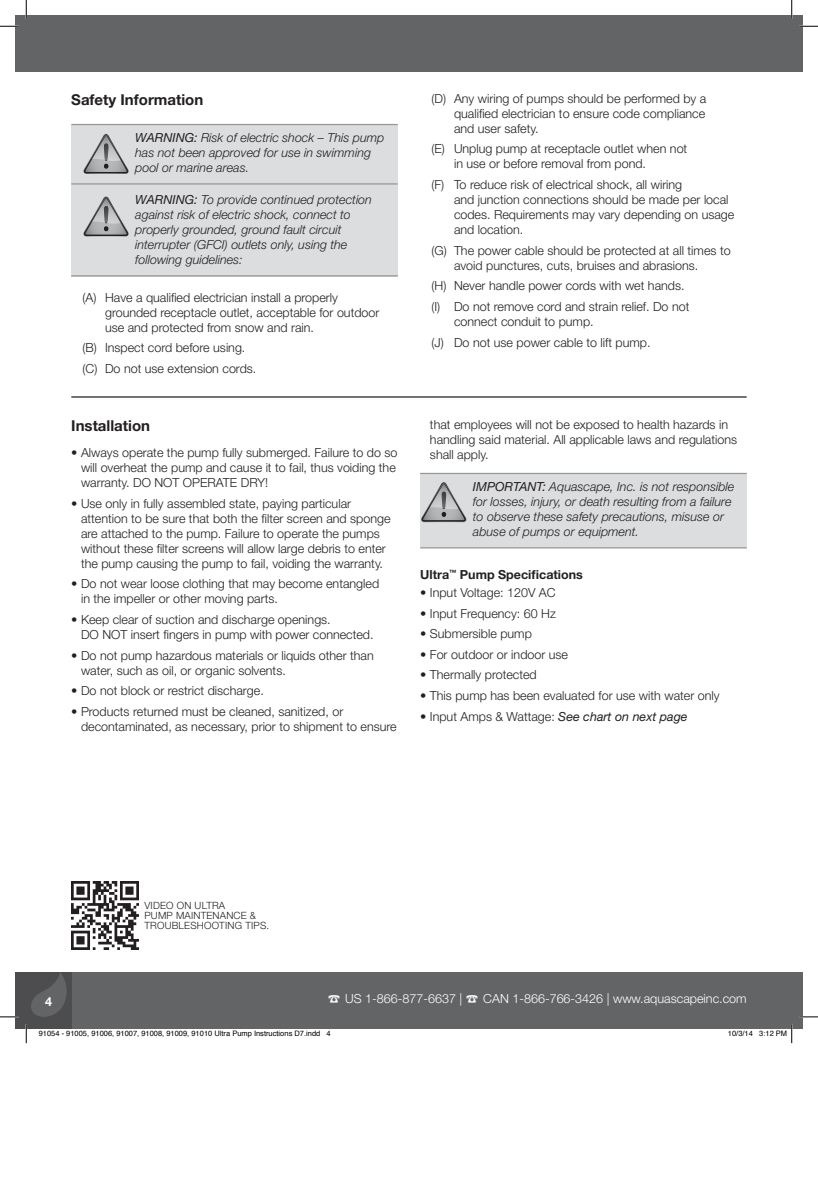
<style>
.page{position:relative;width:818px;height:1197px;background:#fff}
.page>*{position:absolute;margin:0;border:0;box-sizing:border-box;transform-origin:0 0}
.t1{font:700 15px "Helvetica Neue LT Std";color:#231f20}
.t2{font:300 12.5px/15px "Helvetica Neue LT Std";color:#231f20}
.t3{font:italic 300 12.5px/15px "Helvetica Neue LT Std";color:#231f20}
.t4{font:300 12.5px "Helvetica Neue LT Std";color:#fff}
.t5{font:700 12.5px "Helvetica Neue LT Std";color:#231f20}
.t6{font:700 12.5px "Helvetica Neue LT Std";color:#fff}
.t7{font:300 10px/10px "Helvetica Neue LT Std";letter-spacing:.02em;color:#231f20}
.t8{font:7.5px "Helvetica";color:#000}
.s1{font-weight:400}
.s2{font-weight:400;font-style:italic}
</style>
<div class="page">
<div style="left:791px;top:971px;width:11px;height:57px;background:#636466"></div>
<div style="left:15px;top:971px;width:776px;height:57px;background:#636466"></div>
<div style="left:791px;top:15px;width:11px;height:56px;background:#636466"></div>
<div style="left:15px;top:15px;width:776px;height:56px;background:#636466"></div>
<div style="left:15px;top:971px;width:56px;height:57px;background:#4d4d4f"></div>
<svg style="left:29px;top:971px;width:38px;height:46px"></svg>
<div style="left:71px;top:125px;width:327px;height:151px;background:#dcddde"></div>
<div style="left:420px;top:473px;width:326px;height:75px;background:#dcddde"></div>
<img style="left:71px;top:881px;width:68px;height:68px">
<hr style="left:71px;top:396px;width:675px;height:1px;background:#231f20">
<svg style="left:83px;top:134px;width:46px;height:40px"></svg>
<svg style="left:83px;top:196px;width:46px;height:40px"></svg>
<svg style="left:421px;top:482px;width:46px;height:40px"></svg>
<hr style="left:71px;top:124px;width:327px;height:1px;background:#949698">
<hr style="left:71px;top:183px;width:327px;height:1px;background:#949698">
<hr style="left:71px;top:275px;width:327px;height:1px;background:#949698">
<hr style="left:420px;top:473px;width:326px;height:1px;background:#949698">
<hr style="left:420px;top:547px;width:326px;height:1px;background:#949698">
<svg style="left:0;top:25px;width:19px;height:2px"></svg>
<svg style="left:799px;top:25px;width:19px;height:2px"></svg>
<svg style="left:0;top:1016px;width:19px;height:1px"></svg>
<svg style="left:802px;top:1015px;width:16px;height:2px"></svg>
<svg style="left:25px;top:0;width:2px;height:19px"></svg>
<svg style="left:25px;top:1024px;width:2px;height:18px"></svg>
<svg style="left:791px;top:0;width:1px;height:19px"></svg>
<svg style="left:728px;top:1025px;width:64px;height:17px"></svg>
<p class="t1" style="left:71px;top:90px;width:133px">Safety Information</p>
<p class="t3" style="left:135px;top:130px;width:251px"><span class="s1">WARNING:</span> Risk of electric shock – This pump has not been approved for use in swimming pool or marine areas.</p>
<p class="t3" style="left:135px;top:192px;width:238px"><span class="s1">WARNING:</span> To provide continued protection against risk of electric shock, connect to properly grounded, ground fault circuit interrupter (GFCI) outlets only, using the following guidelines:</p>
<p class="t2" style="left:105px;top:289px;width:276px;text-indent:-22px">(A) Have a qualified electrician install a properly grounded receptacle outlet, acceptable for outdoor use and protected from snow and rain.</p>
<p class="t2" style="left:82px;top:337px;width:175px;line-height:20.6px">(B) Inspect cord before using. (C) Do not use extension cords.</p>
<p class="t1" style="left:71px;top:416px;width:80px">Installation</p>
<p class="t2" style="left:81px;top:445px;width:318px;text-indent:-10px">• Always operate the pump fully submerged. Failure to do so will overheat the pump and cause it to fail, thus voiding the warranty. DO NOT OPERATE DRY!</p>
<p class="t2" style="left:81px;top:495px;width:311px;text-indent:-10px">• Use only in fully assembled state, paying particular attention to be sure that both the filter screen and sponge are attached to the pump. Failure to operate the pumps without these filter screens will allow large debris to enter the pump causing the pump to fail, voiding the warranty.</p>
<p class="t2" style="left:81px;top:576px;width:300px;text-indent:-10px">• Do not wear loose clothing that may become entangled in the impeller or other moving parts.</p>
<p class="t2" style="left:81px;top:611px;width:294px;text-indent:-10px">• Keep clear of suction and discharge openings.<br>DO NOT insert fingers in pump with power connected.</p>
<p class="t2" style="left:81px;top:647px;width:294px;text-indent:-10px">• Do not pump hazardous materials or liquids other than water, such as oil, or organic solvents.</p>
<p class="t2" style="left:71px;top:683px;width:194px">• Do not block or restrict discharge.</p>
<p class="t2" style="left:81px;top:703px;width:317px;text-indent:-10px">• Products returned must be cleaned, sanitized, or decontaminated, as necessary, prior to shipment to ensure</p>
<p class="t2" style="left:454px;top:90px;width:254px;text-align:justify;text-indent:-22px">(D) Any wiring of pumps should be performed by a qualified electrician to ensure code compliance and user safety.</p>
<p class="t2" style="left:454px;top:141px;width:235px;text-indent:-22px">(E) Unplug pump at receptacle outlet when not in use or before removal from pond.</p>
<p class="t2" style="left:454px;top:177px;width:282px;text-indent:-22px">(F) To reduce risk of electrical shock, all wiring<br>and junction connections should be made per local codes. Requirements may vary depending on usage and location.</p>
<p class="t2" style="left:454px;top:242px;width:278px;text-indent:-22px">(G) The power cable should be protected at all times to avoid punctures, cuts, bruises and abrasions.</p>
<p class="t2" style="left:431px;top:275px;width:259px;line-height:20.6px">(H) Never handle power cords with wet hands. (I) Do not remove cord and strain relief. Do not</p>
<p class="t2" style="left:431px;top:311px;width:220px;line-height:20.6px;text-indent:22px">connect conduit to pump.<br>(J) Do not use power cable to lift pump.</p>
<p class="t2" style="left:430px;top:417px;width:309px">that employees will not be exposed to health hazards in handling said material. All applicable laws and regulations shall apply.</p>
<p class="t3" style="left:473px;top:479px;width:263px"><span class="s1">IMPORTANT:</span> Aquascape, Inc. is not responsible for losses, injury, or death resulting from a failure to observe these safety precautions, misuse or abuse of pumps or equipment.</p>
<p class="t5" style="left:420px;top:567px;width:164px">Ultra<sup>™</sup> Pump Specifications</p>
<p class="t2" style="left:420px;top:584px;width:137px">• Input Voltage: 120V AC</p>
<p class="t2" style="left:420px;top:605px;width:137px">• Input Frequency: 60 Hz</p>
<p class="t2" style="left:420px;top:626px;width:113px">• Submersible pump</p>
<p class="t2" style="left:420px;top:646px;width:149px">• For outdoor or indoor use</p>
<p class="t2" style="left:420px;top:667px;width:118px">• Thermally protected</p>
<p class="t2" style="left:420px;top:687px;width:301px">• This pump has been evaluated for use with water only</p>
<p class="t2" style="left:420px;top:708px;width:269px">• Input Amps &amp; Wattage: <span class="s2">See chart on next page</span></p>
<p class="t7" style="left:144px;top:900px;width:126px">VIDEO ON ULTRA<br>PUMP MAINTENANCE &amp;<br>TROUBLESHOOTING TIPS.</p>
<p class="t6" style="left:45px;top:993px;width:8px">4</p>
<p class="t4" style="left:328px;top:991px;width:420px">☎ US 1-866-877-6637 | ☎ CAN 1-866-766-3426 | www.aquascapeinc.com</p>
<p class="t8" style="left:39px;top:1027px;width:293px">91054 - 91005, 91006, 91007, 91008, 91009, 91010 Ultra Pump Instructions D7.indd 4</p>
<p class="t8" style="left:728px;top:1027px;width:61px">10/3/14 3:12 PM</p>
</div>
